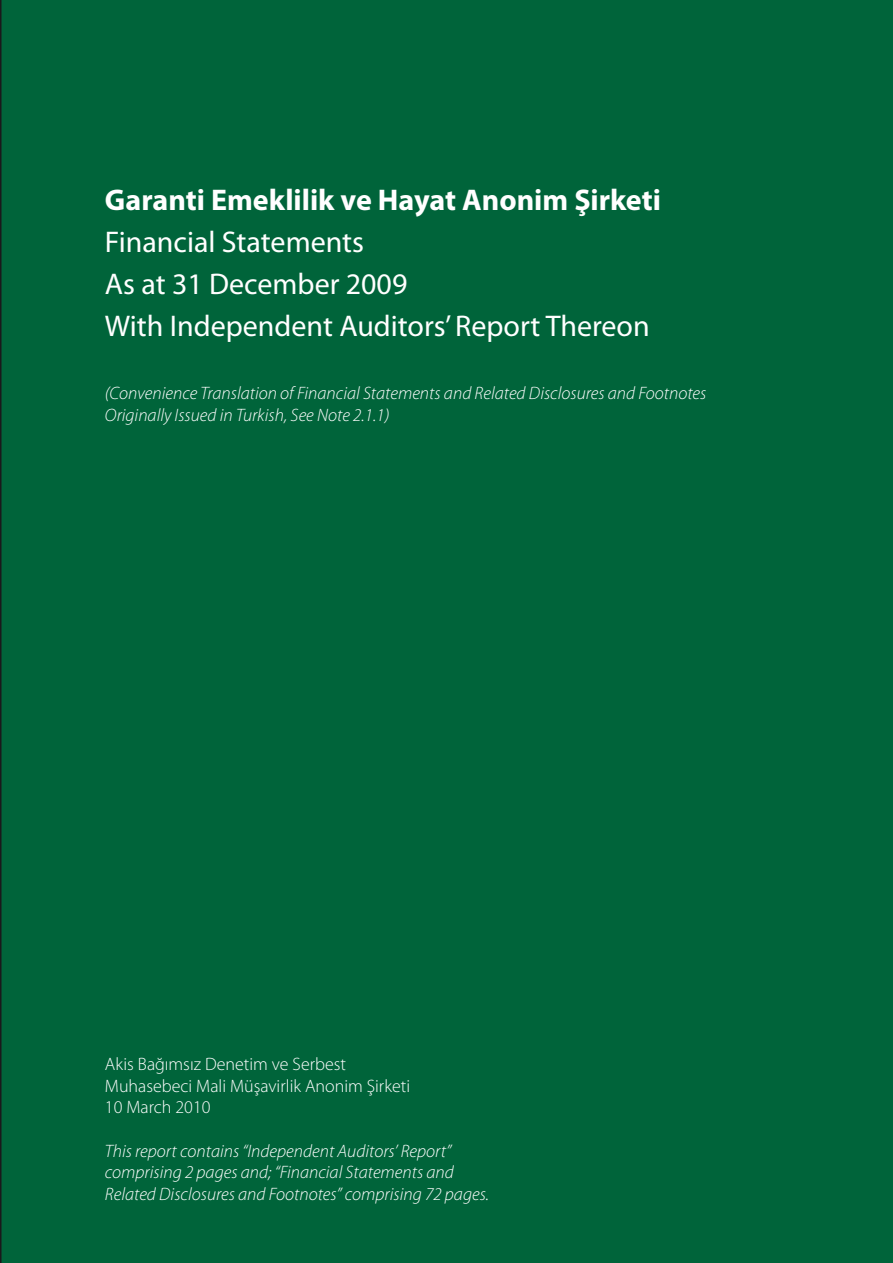
<style>
.page{position:relative;width:893px;height:1263px;background:#00643a}
.page>*{position:absolute;margin:0;border:0;box-sizing:border-box;transform-origin:0 0}
.t1{font:30px/42px "Myriad Pro";color:#fff}
.t2{font:700 30px "Myriad Pro";color:#fff}
.t3{font:italic 300 18px/21.6px "Myriad Pro";color:#fff}
.t4{font:300 18px/21.6px "Myriad Pro";color:#fff}
</style>
<div class="page">
<h1 class="t2" style="left:105px;top:180px;width:557px">Garanti Emeklilik ve Hayat Anonim Şirketi</h1>
<h1 class="t1" style="left:105px;top:220px;width:546px">Financial Statements<br>As at 31 December 2009<br>With Independent Auditors’ Report Thereon</h1>
<p class="t3" style="left:105px;top:382px;width:603px">(Convenience Translation of Financial Statements and Related Disclosures and Footnotes<br>Originally Issued in Turkish, See Note 2.1.1)</p>
<p class="t4" style="left:105px;top:1053px;width:307px">Akis Bağımsız Denetim ve Serbest<br>Muhasebeci Mali Müşavirlik Anonim Şirketi<br>10 March 2010</p>
<p class="t3" style="left:105px;top:1140px;width:386px">This report contains “Independent Auditors’ Report” comprising 2 pages and; “Financial Statements and<br>Related Disclosures and Footnotes” comprising 72 pages.</p>
</div>
